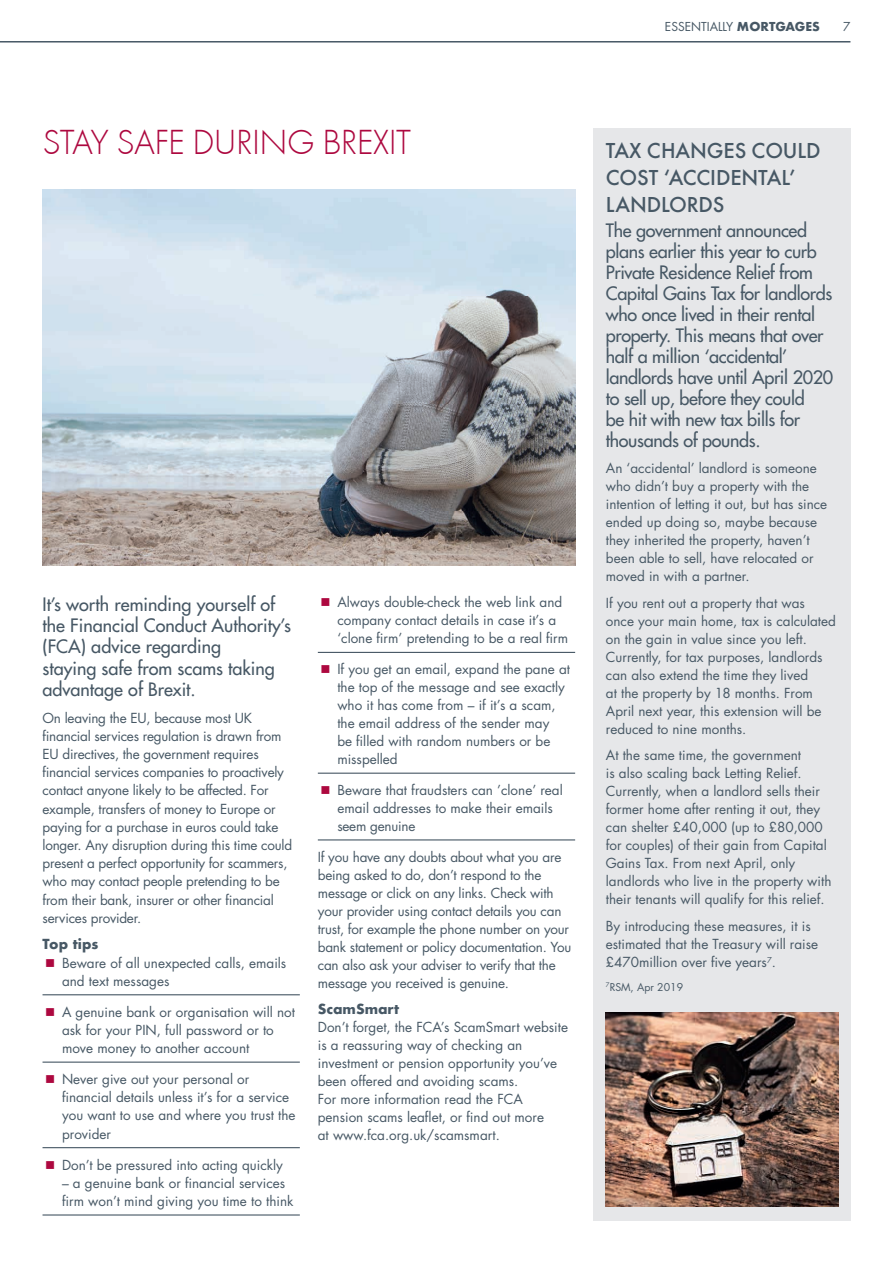
<style>
.page{position:relative;width:893px;height:1263px;background:#fff}
.page>*{position:absolute;margin:0;border:0;box-sizing:border-box;transform-origin:0 0}
.t1{font:36px "Futura T Light";letter-spacing:-.02em;color:#ad083f}
.t2{font:500 22.5px/27px "Futura T";letter-spacing:-.005em;color:#475865}
.t3{font:18px/21px "Futura";letter-spacing:-.02em;color:#475865}
.t4{font:18px/21.1px "Futura";color:#475865}
.t5{font:13.5px/18px "Futura";color:#475865}
.t6{font:700 13.5px "Futura";color:#475865}
.t7{font:12px "Futura";color:#475865}
.t8{font:10.5px "Futura";color:#475865}
.s1{font-weight:700}
.s2{color:#ad083f}
</style>
<div class="page">
<hr style="left:0;top:41px;width:850px;height:2px;background:#475865">
<hr style="left:43px;top:994px;width:257px;height:1px;background:#475865">
<hr style="left:43px;top:1061px;width:257px;height:2px;background:#475865">
<hr style="left:43px;top:1147px;width:257px;height:1px;background:#475865">
<hr style="left:43px;top:1214px;width:257px;height:1px;background:#475865">
<hr style="left:318px;top:652px;width:257px;height:1px;background:#475865">
<hr style="left:318px;top:773px;width:257px;height:1px;background:#475865">
<hr style="left:318px;top:839px;width:257px;height:1px;background:#475865">
<img style="left:43px;top:190px;width:532px;height:375px">
<div style="left:593px;top:128px;width:257px;height:1092px;background:#e6e7e9"></div>
<img style="left:605px;top:1012px;width:233px;height:194px">
<p class="t7" style="left:665px;top:18px;width:157px">ESSENTIALLY <span class="s1">MORTGAGES</span></p>
<p class="t7" style="left:843px;top:18px;width:9px">7</p>
<h1 class="t1" style="left:43px;top:122px;width:370px">STAY SAFE DURING BREXIT</h1>
<h3 class="t4" style="left:43px;top:594px;width:250px">It’s worth reminding yourself of the Financial Conduct Authority’s (FCA) advice regarding<br>staying safe from scams taking advantage of Brexit.</h3>
<p class="t5" style="left:43px;top:708px;width:251px">On leaving the EU, because most UK financial services regulation is drawn from EU directives, the government requires financial services companies to proactively contact anyone likely to be affected. For example, transfers of money to Europe or paying for a purchase in euros could take longer. Any disruption during this time could present a perfect opportunity for scammers, who may contact people pretending to be from their bank, insurer or other financial services provider.</p>
<p class="t6" style="left:43px;top:934px;width:57px">Top tips</p>
<p class="t5" style="left:62px;top:953px;width:226px;text-indent:-17px"><span class="s2">■</span> Beware of all unexpected calls, emails and text messages</p>
<p class="t5" style="left:62px;top:1002px;width:235px;text-indent:-17px"><span class="s2">■</span> A genuine bank or organisation will not ask for your PIN, full password or to move money to another account</p>
<p class="t5" style="left:62px;top:1070px;width:235px;text-indent:-17px"><span class="s2">■</span> Never give out your personal or financial details unless it’s for a service you want to use and where you trust the provider</p>
<p class="t5" style="left:45px;top:1155px;width:239px"><span class="s2">■</span> Don’t be pressured into acting quickly</p>
<p class="t5" style="left:62px;top:1173px;width:233px">– a genuine bank or financial services firm won’t mind giving you time to think</p>
<p class="t5" style="left:337px;top:593px;width:232px;text-indent:-17px"><span class="s2">■</span> Always double-check the web link and company contact details in case it’s a ‘clone firm’ pretending to be a real firm</p>
<p class="t5" style="left:337px;top:660px;width:234px;text-indent:-17px"><span class="s2">■</span> If you get an email, expand the pane at the top of the message and see exactly who it has come from – if it’s a scam, the email address of the sender may<br>be filled with random numbers or be misspelled</p>
<p class="t5" style="left:337px;top:781px;width:227px;text-indent:-17px"><span class="s2">■</span> Beware that fraudsters can ’clone’ real email addresses to make their emails seem genuine</p>
<p class="t5" style="left:318px;top:847px;width:255px">If you have any doubts about what you are being asked to do, don’t respond to the message or click on any links. Check with your provider using contact details you can trust, for example the phone number on your bank statement or policy documentation. You can also ask your adviser to verify that the message you received is genuine.</p>
<p class="t6" style="left:318px;top:999px;width:83px">ScamSmart</p>
<p class="t5" style="left:318px;top:1018px;width:252px">Don’t forget, the FCA’s ScamSmart website is a reassuring way of checking an investment or pension opportunity you’ve been offered and avoiding scams.<br>For more information read the FCA pension scams leaflet, or find out more<br>at www.fca.org.uk/scamsmart.</p>
<h2 class="t2" style="left:606px;top:136px;width:216px">TAX CHANGES COULD<br>COST ‘ACCIDENTAL’<br>LANDLORDS</h2>
<p class="t3" style="left:606px;top:220px;width:229px">The government announced plans earlier this year to curb<br>Private Residence Relief from<br>Capital Gains Tax for landlords who once lived in their rental property. This means that over half a million ‘accidental’ landlords have until April 2020 to sell up, before they could<br>be hit with new tax bills for thousands of pounds.</p>
<p class="t5" style="left:606px;top:459px;width:223px">An ‘accidental’ landlord is someone who didn’t buy a property with the intention of letting it out, but has since ended up doing so, maybe because they inherited the property, haven’t been able to sell, have relocated or moved in with a partner.</p>
<p class="t5" style="left:606px;top:594px;width:232px">If you rent out a property that was once your main home, tax is calculated on the gain in value since you left.<br>Currently, for tax purposes, landlords can also extend the time they lived<br>at the property by 18 months. From April next year, this extension will be reduced to nine months.</p>
<p class="t5" style="left:606px;top:746px;width:227px">At the same time, the government<br>is also scaling back Letting Relief.<br>Currently, when a landlord sells their former home after renting it out, they can shelter £40,000 (up to £80,000 for couples) of their gain from Capital Gains Tax. From next April, only landlords who live in the property with their tenants will qualify for this relief.</p>
<p class="t5" style="left:606px;top:917px;width:214px">By introducing these measures, it is estimated that the Treasury will raise £470million over five years<sup>7</sup>.</p>
<p class="t8" style="left:606px;top:979px;width:79px"><sup>7</sup>RSM, Apr 2019</p>
</div>
